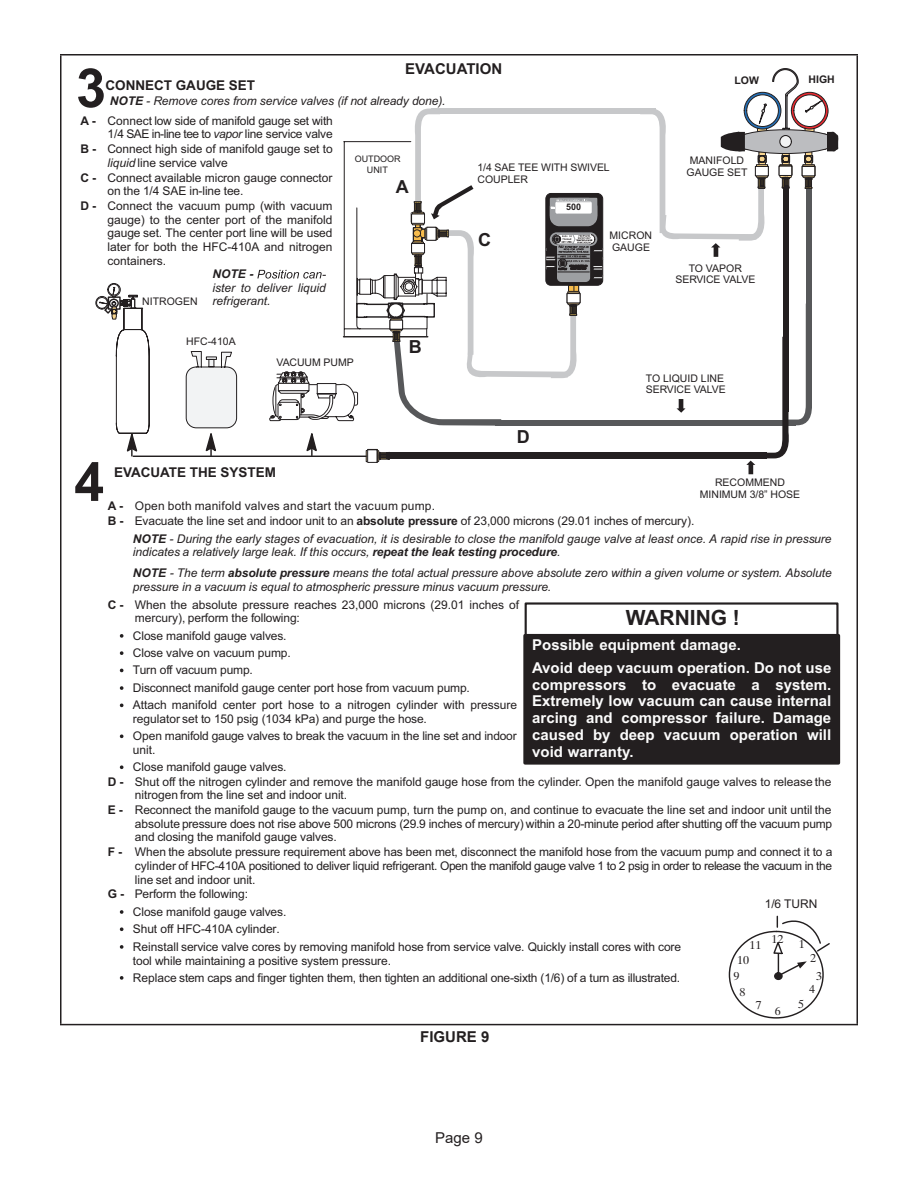
<style>
.page{position:relative;width:918px;height:1188px;background:#fff}
.page>*{position:absolute;margin:0;border:0;box-sizing:border-box;transform-origin:0 0}
.t1{font:700 54px "Arial";color:#231f20}
.t2{font:700 21px "Arial";color:#231f20}
.t3{font:700 18px "Arial";color:#231f20}
.t4{font:700 15px/16.8px "Arial";color:#fcfcfc}
.t5{font:700 15px "Arial";color:#231f20}
.t6{font:15px "Arial";color:#231f20}
.t7{font:700 13.5px "Arial";color:#231f20}
.t8{font:12px/17.4px "Arial";letter-spacing:-.01em;color:#231f20}
.t9{font:italic 12px/13.4px "Arial";letter-spacing:-.005em;color:#231f20}
.t10{font:12px "Arial";letter-spacing:-.03em;color:#231f20}
.t11{font:12px "Times";color:#231f20}
.t12{font:10.5px/11.6px "Arial";color:#231f20;text-align:center}
.t13{font:700 10.5px "Arial";color:#231f20}
.t14{font:9px/10.8px "Arial";color:#231f20;text-align:center}
.t15{font:700 9px "Arial";color:#231f20}
.s1{font-weight:700}
.s2{font-style:italic}
</style>
<div class="page">
<hr style="left:60px;top:54px;width:798px;height:2px;background:#231f20">
<hr style="left:60px;top:56px;width:2px;height:968px;background:#231f20">
<hr style="left:856px;top:56px;width:2px;height:968px;background:#231f20">
<hr style="left:60px;top:1024px;width:798px;height:1px;background:#231f20">
<svg style="left:120px;top:634px;width:3px;height:4px"></svg>
<svg style="left:120px;top:651px;width:3px;height:4px"></svg>
<svg style="left:120px;top:686px;width:3px;height:4px"></svg>
<svg style="left:120px;top:765px;width:3px;height:4px"></svg>
<svg style="left:120px;top:910px;width:3px;height:4px"></svg>
<svg style="left:120px;top:927px;width:3px;height:4px"></svg>
<svg style="left:120px;top:945px;width:3px;height:4px"></svg>
<svg style="left:120px;top:976px;width:3px;height:4px"></svg>
<div style="left:806px;top:183px;width:6px;height:225px;background:#57585a"></div>
<svg style="left:677px;top:399px;width:9px;height:14px"></svg>
<div style="left:431px;top:109px;width:225px;height:5px;background:#c7c8ca"></div>
<svg style="left:640px;top:68px;width:199px;height:189px"></svg>
<div style="left:495px;top:420px;width:301px;height:6px;background:#57585a"></div>
<div style="left:367px;top:449px;width:11px;height:14px;border:1px solid #231f20"></div>
<div style="left:367px;top:449px;width:10px;height:14px;border:1px solid #231f20"></div>
<div style="left:387px;top:453px;width:380px;height:6px;background:#231f20"></div>
<div style="left:783px;top:187px;width:5px;height:224px;background:#231f20"></div>
<svg style="left:763px;top:304px;width:49px;height:154px"></svg>
<svg style="left:746px;top:461px;width:9px;height:13px"></svg>
<svg style="left:772px;top:915px;width:58px;height:66px"></svg>
<div style="left:523px;top:634px;width:317px;height:131px;background:#231f20;border:3px solid #231f20"></div>
<div style="left:525px;top:602px;width:314px;height:160px;border:2px solid #231f20"></div>
<svg style="left:95px;top:109px;width:508px;height:353px"></svg>
<p class="t5" style="left:405px;top:59px;width:99px">EVACUATION</p>
<p class="t1" style="left:76px;top:52px;width:32px">3</p>
<p class="t7" style="left:106px;top:76px;width:151px">CONNECT GAUGE SET</p>
<p class="t9" style="left:110px;top:94px;width:337px"><span class="s1">NOTE</span> - Remove cores from service valves (if not already done).</p>
<p class="t8" style="left:80px;top:112px;width:254px"><span class="s1">A -</span> Connect low side of manifold gauge set with</p>
<p class="t8" style="left:107px;top:126px;width:227px">1/4 SAE in-line tee to <span class="s2">vapor</span> line service valve</p>
<p class="t8" style="left:80px;top:140px;width:254px"><span class="s1">B -</span> Connect high side of manifold gauge set to</p>
<p class="t8" style="left:107px;top:154px;width:122px"><span class="s2">liquid</span> line service valve</p>
<p class="t8" style="left:80px;top:169px;width:254px"><span class="s1">C -</span> Connect available micron gauge connector</p>
<p class="t8" style="left:107px;top:182px;width:138px">on the 1/4 SAE in-line tee.</p>
<p class="t8" style="left:80px;top:197px;width:253px"><span class="s1">D -</span> Connect the vacuum pump (with vacuum</p>
<p class="t8" style="left:107px;top:211px;width:226px">gauge) to the center port of the manifold</p>
<p class="t8" style="left:107px;top:225px;width:227px">gauge set. The center port line will be used</p>
<p class="t8" style="left:107px;top:238px;width:226px">later for both the HFC-410A and nitrogen</p>
<p class="t8" style="left:107px;top:252px;width:60px">containers.</p>
<p class="t12" style="left:142px;top:296px;width:57px">NITROGEN</p>
<p class="t9" style="left:212px;top:268px;width:115px"><span class="s1">NOTE -<br></span>ister to deliver liquid refrigerant.</p>
<p class="t12" style="left:186px;top:336px;width:51px">HFC-410A</p>
<p class="t14" style="left:355px;top:153px;width:47px">OUTDOOR<br>UNIT</p>
<p class="t3" style="left:396px;top:175px;width:14px">A</p>
<p class="t3" style="left:409px;top:335px;width:14px">B</p>
<p class="t12" style="left:277px;top:357px;width:79px">VACUUM PUMP</p>
<p class="t12" style="left:477px;top:162px;width:134px;text-align:left">1/4 SAE TEE WITH SWIVEL<br>COUPLER</p>
<p class="t15" style="left:566px;top:201px;width:17px">500</p>
<p class="t3" style="left:478px;top:228px;width:14px">C</p>
<p class="t12" style="left:610px;top:230px;width:44px;text-align:left">MICRON<br>GAUGE</p>
<p class="t13" style="left:734px;top:73px;width:26px">LOW</p>
<p class="t13" style="left:809px;top:72px;width:28px">HIGH</p>
<p class="t12" style="left:687px;top:155px;width:62px">MANIFOLD<br>GAUGE SET</p>
<p class="t12" style="left:675px;top:263px;width:81px">TO VAPOR<br>SERVICE VALVE</p>
<p class="t3" style="left:517px;top:424px;width:14px">D</p>
<p class="t12" style="left:646px;top:372px;width:81px;text-align:left">TO LIQUID LINE<br>SERVICE VALVE</p>
<p class="t1" style="left:74px;top:446px;width:32px">4</p>
<p class="t7" style="left:114px;top:463px;width:163px">EVACUATE THE SYSTEM</p>
<p class="t12" style="left:700px;top:477px;width:102px">RECOMMEND<br>MINIMUM 3/8” HOSE</p>
<p class="t8" style="left:108px;top:499px;width:588px;line-height:14.7px"><span class="s1">A -</span> Open both manifold valves and start the vacuum pump.<br><span class="s1">B -</span> Evacuate the line set and indoor unit to an <span class="s1">absolute pressure</span> of 23,000 microns (29.01 inches of mercury).</p>
<p class="t9" style="left:133px;top:532px;width:700px"><span class="s1">NOTE</span> - During the early stages of evacuation, it is desirable to close the manifold gauge valve at least once. A rapid rise in pressure indicates a relatively large leak. If this occurs, <span class="s1">repeat the leak testing procedure</span>.</p>
<p class="t9" style="left:133px;top:567px;width:700px"><span class="s1">NOTE</span> - The term <span class="s1">absolute pressure</span> means the total actual pressure above absolute zero within a given volume or system. Absolute pressure in a vacuum is equal to atmospheric pressure minus vacuum pressure.</p>
<p class="t8" style="left:135px;top:598px;width:386px;line-height:13.6px;text-indent:-27px"><span class="s1">C -</span> When the absolute pressure reaches 23,000 microns (29.01 inches of mercury), perform the following:</p>
<p class="t8" style="left:133px;top:627px;width:386px">Close manifold gauge valves.<br>Close valve on vacuum pump.<br>Turn off vacuum pump.<br>Disconnect manifold gauge center port hose from vacuum pump.<br>Attach manifold center port hose to a nitrogen cylinder with pressure</p>
<p class="t8" style="left:133px;top:710px;width:385px">regulator set to 150 psig (1034 kPa) and purge the hose.<br>Open manifold gauge valves to break the vacuum in the line set and indoor</p>
<p class="t8" style="left:133px;top:741px;width:155px">unit.<br>Close manifold gauge valves.</p>
<p class="t8" style="left:108px;top:773px;width:725px"><span class="s1">D -</span> Shut off the nitrogen cylinder and remove the manifold gauge hose from the cylinder. Open the manifold gauge valves to release the</p>
<p class="t8" style="left:135px;top:787px;width:214px">nitrogen from the line set and indoor unit.</p>
<p class="t8" style="left:108px;top:801px;width:725px"><span class="s1">E -</span> Reconnect the manifold gauge to the vacuum pump, turn the pump on, and continue to evacuate the line set and indoor unit until the</p>
<p class="t8" style="left:135px;top:815px;width:699px">absolute pressure does not rise above 500 microns (29.9 inches of mercury) within a 20-minute period after shutting off the vacuum pump</p>
<p class="t8" style="left:135px;top:829px;width:204px">and closing the manifold gauge valves.</p>
<p class="t8" style="left:108px;top:843px;width:726px"><span class="s1">F -</span> When the absolute pressure requirement above has been met, disconnect the manifold hose from the vacuum pump and connect it to a</p>
<p class="t10" style="left:135px;top:858px;width:699px">cylinder of HFC-410A positioned to deliver liquid refrigerant. Open the manifold gauge valve 1 to 2 psig in order to release the vacuum in the</p>
<p class="t8" style="left:135px;top:871px;width:122px">line set and indoor unit.</p>
<p class="t8" style="left:108px;top:886px;width:142px"><span class="s1">G -</span> Perform the following:</p>
<p class="t8" style="left:133px;top:903px;width:550px">Close manifold gauge valves.<br>Shut off HFC-410A cylinder.<br>Reinstall service valve cores by removing manifold hose from service valve. Quickly install cores with core</p>
<p class="t8" style="left:133px;top:952px;width:549px">tool while maintaining a positive system pressure.<br>Replace stem caps and finger tighten them, then tighten an additional one-sixth (1/6) of a turn as illustrated.</p>
<p class="t2" style="left:626px;top:604px;width:115px">WARNING !</p>
<p class="t4" style="left:532px;top:634px;width:301px;line-height:23.1px">Possible equipment damage.<br>Avoid deep vacuum operation. Do not use</p>
<p class="t4" style="left:532px;top:676px;width:301px;text-align:justify">compressors to evacuate a system.<br>Extremely low vacuum can cause internal arcing and compressor failure. Damage caused by deep vacuum operation will void warranty.</p>
<p class="t8" style="left:765px;top:895px;width:54px">1/6 TURN</p>
<p class="t11" style="left:772px;top:932px;width:13px">12</p>
<p class="t11" style="left:799px;top:937px;width:7px">1</p>
<p class="t11" style="left:750px;top:938px;width:13px">11</p>
<p class="t11" style="left:810px;top:951px;width:7px">2</p>
<p class="t11" style="left:737px;top:952px;width:13px">10</p>
<p class="t11" style="left:733px;top:969px;width:7px">9</p>
<p class="t11" style="left:816px;top:969px;width:7px">3</p>
<p class="t11" style="left:809px;top:982px;width:7px">4</p>
<p class="t11" style="left:740px;top:985px;width:7px">8</p>
<p class="t5" style="left:420px;top:1026px;width:71px">FIGURE 9</p>
<p class="t6" style="left:435px;top:1128px;width:49px">Page 9</p>
<p class="t11" style="left:755px;top:997px;width:7px">7</p>
<p class="t11" style="left:775px;top:1004px;width:7px">6</p>
<p class="t11" style="left:798px;top:997px;width:7px">5</p>
</div>
